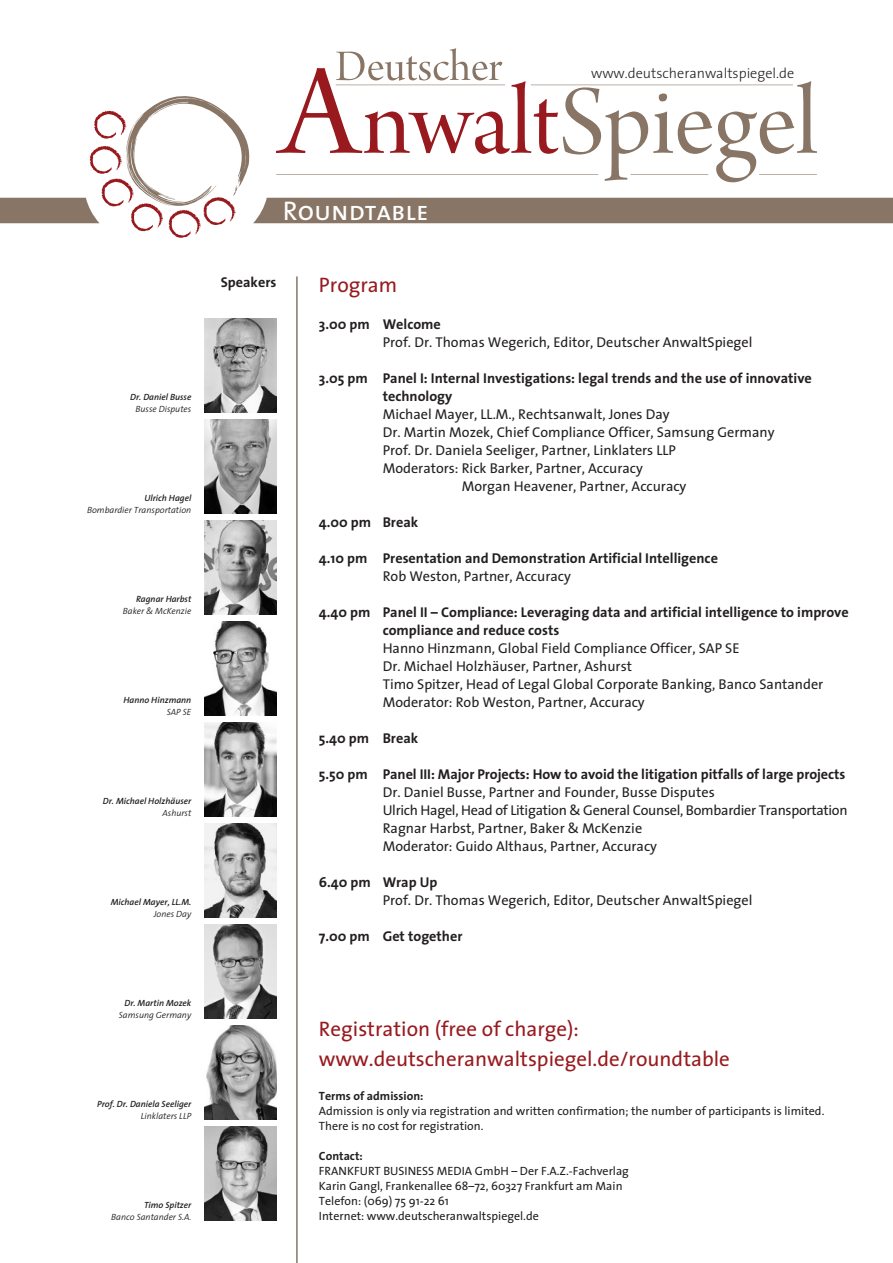
<style>
.page{position:relative;width:893px;height:1263px;background:#fff}
.page>*{position:absolute;margin:0;border:0;box-sizing:border-box;transform-origin:0 0}
.t1{font:27px "The Sans Caps";color:#fff}
.Titel_2{font:21px "The Sans";color:#981a1e}
.Programm{font:14.25px/18px "The Sans";color:#231f20}
.Programm-2{font:700 14.25px/18px "The Sans";color:#231f20}
.t2{font:300 14.25px "The Sans";color:#231f20}
.Fließtext{font:700 14.25px "The Sans";color:#231f20}
.Kontakt{font:12px/15px "The Sans";color:#231f20}
.Kontakt-2{font:700 12px "The Sans";color:#231f20}
.Referenten{font:italic 600 9px/12px "The Sans";color:#231f20;text-align:right}
.Referenten-2{font:italic 300 9px/12px "The Sans";color:#231f20;text-align:right}
.s1{font-weight:300}
.s2{font-weight:600}
.s3{font-weight:700}
.s4{font-weight:400}
</style>
<div class="page">
<svg style="left:0;top:48px;width:893px;height:190px"></svg>
<hr style="left:276px;top:174px;width:322px;height:1px;background:#bcafa5">
<hr style="left:630px;top:174px;width:78px;height:1px;background:#bcafa5">
<hr style="left:759px;top:174px;width:58px;height:1px;background:#bcafa5">
<hr style="left:531px;top:84px;width:262px;height:1px;background:#bcafa5">
<hr style="left:336px;top:84px;width:169px;height:1px;background:#bcafa5">
<hr style="left:296px;top:276px;width:2px;height:987px;background:#887565">
<img style="left:204px;top:319px;width:72px;height:93px">
<img style="left:204px;top:622px;width:72px;height:93px">
<img style="left:204px;top:723px;width:72px;height:93px">
<img style="left:204px;top:521px;width:72px;height:93px">
<img style="left:204px;top:925px;width:72px;height:93px">
<img style="left:204px;top:1127px;width:72px;height:93px">
<img style="left:204px;top:420px;width:72px;height:93px">
<img style="left:204px;top:824px;width:72px;height:93px">
<img style="left:204px;top:1026px;width:72px;height:93px">
<p class="t2" style="left:591px;top:62px;width:205px">www.deutscheranwaltspiegel.de</p>
<p class="Referenten" style="left:130px;top:391px;width:63px;text-align:center">Dr. Daniel Busse<br><span class="s1">Busse Disputes</span></p>
<p class="Referenten-2" style="left:87px;top:492px;width:106px"><span class="s2">Ulrich Hagel<br></span>Bombardier Transportation</p>
<p class="Referenten-2" style="left:123px;top:593px;width:70px"><span class="s2">Ragnar Harbst<br></span>Baker &amp; McKenzie</p>
<p class="Referenten" style="left:123px;top:694px;width:69px">Hanno Hinzmann<br><span class="s1">SAP SE</span></p>
<p class="Referenten" style="left:103px;top:795px;width:90px">Dr. Michael Holzhäuser<br><span class="s1">Ashurst</span></p>
<p class="Referenten" style="left:111px;top:896px;width:82px">Michael Mayer, LL.M.<br><span class="s1">Jones Day</span></p>
<p class="Referenten" style="left:119px;top:997px;width:74px">Dr. Martin Mozek<br><span class="s1">Samsung Germany</span></p>
<p class="Referenten" style="left:97px;top:1098px;width:96px">Prof. Dr. Daniela Seeliger<br><span class="s1">Linklaters LLP</span></p>
<p class="Referenten-2" style="left:111px;top:1199px;width:82px"><span class="s2">Timo Spitzer<br></span>Banco Santander S.A.</p>
<h1 class="t1" style="left:283px;top:188px;width:147px">Roundtable</h1>
<p class="Fließtext" style="left:221px;top:270px;width:57px">Speakers</p>
<p class="Titel_2" style="left:319px;top:267px;width:80px">Program</p>
<p class="Programm" style="left:383px;top:315px;width:371px;text-indent:-64px"><span class="s3">3.00 pm Welcome<br></span>Prof. Dr. Thomas Wegerich, Editor, Deutscher AnwaltSpiegel</p>
<p class="Programm-2" style="left:319px;top:369px;width:494px">3.05 pm Panel I: Internal Investigations: legal trends and the use of innovative</p>
<p class="Programm-2" style="left:383px;top:387px;width:71px">technology</p>
<p class="Programm" style="left:383px;top:405px;width:289px">Michael Mayer, LL.M., Rechtsanwalt, Jones Day</p>
<p class="Programm" style="left:383px;top:423px;width:393px">Dr. Martin Mozek, Chief Compliance Officer, Samsung Germany</p>
<p class="Programm" style="left:383px;top:441px;width:295px">Prof. Dr. Daniela Seeliger, Partner, Linklaters LLP</p>
<p class="Programm" style="left:383px;top:459px;width:262px">Moderators: Rick Barker, Partner, Accuracy</p>
<p class="Programm" style="left:462px;top:477px;width:226px">Morgan Heavener, Partner, Accuracy</p>
<p class="Programm-2" style="left:319px;top:513px;width:101px">4.00 pm Break</p>
<p class="Programm-2" style="left:383px;top:549px;width:337px;text-indent:-64px">4.10 pm Presentation and Demonstration Artificial Intelligence<br><span class="s4">Rob Weston, Partner, Accuracy</span></p>
<p class="Programm" style="left:383px;top:603px;width:468px;text-indent:-64px"><span class="s3">4.40 pm Panel II – Compliance: Leveraging data and artificial intelligence to improve compliance and reduce costs<br></span>Hanno Hinzmann, Global Field Compliance Officer, SAP SE<br>Dr. Michael Holzhäuser, Partner, Ashurst<br>Timo Spitzer, Head of Legal Global Corporate Banking, Banco Santander Moderator: Rob West0n, Partner, Accuracy</p>
<p class="Programm-2" style="left:319px;top:729px;width:101px">5.40 pm Break</p>
<p class="Programm" style="left:383px;top:765px;width:466px;text-indent:-64px"><span class="s3">5.50 pm Panel III: Major Projects: How to avoid the litigation pitfalls of large projects </span>Dr. Daniel Busse, Partner and Founder, Busse Disputes<br>Ulrich Hagel, Head of Litigation &amp; General Counsel, Bombardier Transportation Ragnar Harbst, Partner, Baker &amp; McKenzie<br>Moderator: Guido Althaus, Partner, Accuracy</p>
<p class="Programm" style="left:383px;top:873px;width:371px;text-indent:-64px"><span class="s3">6.40 pm Wrap Up<br></span>Prof. Dr. Thomas Wegerich, Editor, Deutscher AnwaltSpiegel</p>
<p class="Programm-2" style="left:319px;top:927px;width:145px">7.00 pm Get together</p>
<p class="Titel_2" style="left:319px;top:1011px;width:262px">Registration (free of charge):</p>
<p class="Titel_2" style="left:319px;top:1041px;width:412px">www.deutscheranwaltspiegel.de/roundtable</p>
<p class="Kontakt-2" style="left:319px;top:1086px;width:106px">Terms of admission:</p>
<p class="Kontakt" style="left:319px;top:1103px;width:507px">Admission is only via registration and written confirmation; the number of participants is limited.<br>There is no cost for registration.</p>
<p class="Kontakt-2" style="left:319px;top:1146px;width:45px">Contact:</p>
<p class="Kontakt" style="left:319px;top:1163px;width:312px">FRANKFURT BUSINESS MEDIA GmbH – Der F.A.Z.-Fachverlag</p>
<p class="Kontakt" style="left:319px;top:1178px;width:305px">Karin Gangl, Frankenallee 68–72, 60327 Frankfurt am Main</p>
<p class="Kontakt" style="left:319px;top:1193px;width:132px">Telefon: (069) 75 91-22 61</p>
<p class="Kontakt" style="left:319px;top:1208px;width:221px">Internet: www.deutscheranwaltspiegel.de</p>
</div>
